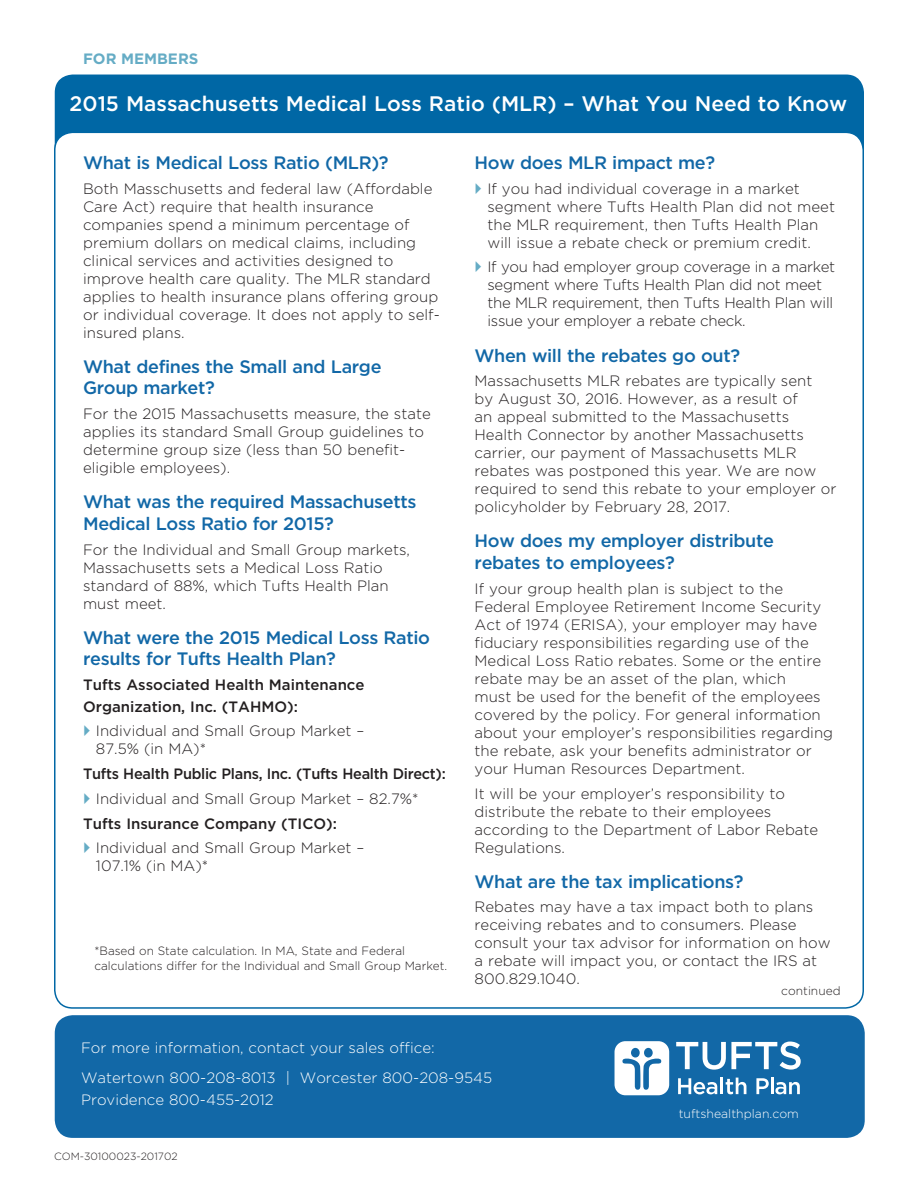
<style>
.page{position:relative;width:918px;height:1188px;background:#fff}
.page>*{position:absolute;margin:0;border:0;box-sizing:border-box;transform-origin:0 0}
.t1{font:500 21px "Gotham";color:#fff}
.t2{font:500 18px/21.6px "Gotham";letter-spacing:-.02em;color:#1268a7}
.t3{font:300 15px/18px "Gotham";color:#231f20}
.t4{font:300 15px/18px "Gotham";letter-spacing:-.02em;color:#231f20}
.t5{font:300 15px "Gotham";color:#fff}
.t6{font:500 15px/21.6px "Gotham";color:#231f20}
.t7{font:500 15px "Gotham";letter-spacing:-.02em;color:#231f20}
.t8{font:700 15px "Gotham";color:#65acc5}
.t9{font:300 12.3px "Gotham";color:#fff}
.t10{font:300 12px/15px "Gotham";color:#231f20}
.t11{font:300 10.5px "Gotham";color:#231f20}
</style>
<div class="page">
<div style="left:55px;top:75px;width:809px;height:181px;background:#0067a5;border-radius:18px"></div>
<div style="left:55px;top:132px;width:808px;height:876px;background:#fff;border-radius:18px"></div>
<div style="left:55px;top:1015px;width:810px;height:123px;background:#1268a7;border-radius:18px"></div>
<svg style="left:676px;top:1042px;width:125px;height:28px"></svg>
<svg style="left:678px;top:1078px;width:68px;height:16px"></svg>
<svg style="left:756px;top:1078px;width:44px;height:16px"></svg>
<svg style="left:615px;top:1041px;width:54px;height:54px"></svg>
<p class="t8" style="left:83px;top:49px;width:117px">FOR MEMBERS</p>
<p class="t1" style="left:70px;top:90px;width:779px">2015 Massachusetts Medical Loss Ratio (MLR) – What You Need to Know</p>
<p class="t2" style="left:83px;top:152px;width:307px">What is Medical Loss Ratio (MLR)?</p>
<p class="t3" style="left:83px;top:179px;width:358px">Both Masschusetts and federal law (Affordable Care Act) require that health insurance companies spend a minimum percentage of premium dollars on medical claims, including clinical services and activities designed to improve health care quality. The MLR standard applies to health insurance plans offering group or individual coverage. It does not apply to self&shy;insured plans.</p>
<p class="t2" style="left:83px;top:355px;width:300px">What defines the Small and Large<br>Group market?</p>
<p class="t3" style="left:83px;top:404px;width:349px">For the 2015 Massachusetts measure, the state applies its standard Small Group guidelines to determine group size (less than 50 benefit&shy;eligible employees).</p>
<p class="t2" style="left:83px;top:491px;width:335px">What was the required Massachusetts<br>Medical Loss Ratio for 2015?</p>
<p class="t3" style="left:83px;top:540px;width:328px">For the Individual and Small Group markets, Massachusetts sets a Medical Loss Ratio standard of 88%, which Tufts Health Plan must meet.</p>
<p class="t2" style="left:83px;top:626px;width:349px">What were the 2015 Medical Loss Ratio results for Tufts Health Plan?</p>
<p class="t6" style="left:83px;top:674px;width:283px">Tufts Associated Health Maintenance<br>Organization, Inc. (TAHMO):</p>
<p class="t3" style="left:96px;top:722px;width:270px">Individual and Small Group Market –<br>87.5% (in MA)*</p>
<p class="t7" style="left:83px;top:764px;width:364px">Tufts Health Public Plans, Inc. (Tufts Health Direct):</p>
<p class="t3" style="left:96px;top:789px;width:324px">Individual and Small Group Market – 82.7%*</p>
<p class="t6" style="left:83px;top:812px;width:255px">Tufts Insurance Company (TICO):</p>
<p class="t3" style="left:96px;top:839px;width:270px">Individual and Small Group Market –<br>107.1% (in MA)*</p>
<p class="t10" style="left:94px;top:943px;width:354px">*Based on State calculation. In MA, State and Federal calculations differ for the Individual and Small Group Market.</p>
<p class="t2" style="left:475px;top:152px;width:242px">How does MLR impact me?</p>
<p class="t3" style="left:487px;top:179px;width:349px">If you had individual coverage in a market segment where Tufts Health Plan did not meet the MLR requirement, then Tufts Health Plan will issue a rebate check or premium credit.</p>
<p class="t4" style="left:487px;top:258px;width:349px">If you had employer group coverage in a market segment where Tufts Health Plan did not meet the MLR requirement, then Tufts Health Plan will issue your employer a rebate check.</p>
<p class="t2" style="left:475px;top:344px;width:267px">When will the rebates go out?</p>
<p class="t3" style="left:475px;top:372px;width:363px">Massachusetts MLR rebates are typically sent<br>by August 30, 2016. However, as a result of<br>an appeal submitted to the Massachusetts Health Connector by another Massachusetts carrier, our payment of Massachusetts MLR rebates was postponed this year. We are now required to send this rebate to your employer or policyholder by February 28, 2017.</p>
<p class="t2" style="left:475px;top:530px;width:301px">How does my employer distribute rebates to employees?</p>
<p class="t3" style="left:475px;top:579px;width:360px">If your group health plan is subject to the Federal Employee Retirement Income Security Act of 1974 (ERISA), your employer may have fiduciary responsibilities regarding use of the Medical Loss Ratio rebates. Some or the entire rebate may be an asset of the plan, which<br>must be used for the benefit of the employees covered by the policy. For general information about your employer’s responsibilities regarding the rebate, ask your benefits administrator or your Human Resources Department.</p>
<p class="t3" style="left:475px;top:784px;width:345px">It will be your employer’s responsibility to distribute the rebate to their employees according to the Department of Labor Rebate Regulations.</p>
<p class="t2" style="left:475px;top:870px;width:270px">What are the tax implications?</p>
<p class="t3" style="left:475px;top:898px;width:358px">Rebates may have a tax impact both to plans receiving rebates and to consumers. Please consult your tax advisor for information on how a rebate will impact you, or contact the IRS at 800.829.1040.</p>
<p class="t10" style="left:781px;top:982px;width:61px">continued</p>
<p class="t5" style="left:81px;top:1038px;width:355px">For more information, contact your sales office:</p>
<p class="t5" style="left:81px;top:1068px;width:413px">Watertown 800-208-8013 | Worcester 800-208-9545</p>
<p class="t5" style="left:81px;top:1091px;width:194px">Providence 800-455-2012</p>
<p class="t11" style="left:54px;top:1149px;width:125px">COM-30100023-201702</p>
<p class="t9" style="left:679px;top:1106px;width:122px">tuftshealthplan.com</p>
</div>
